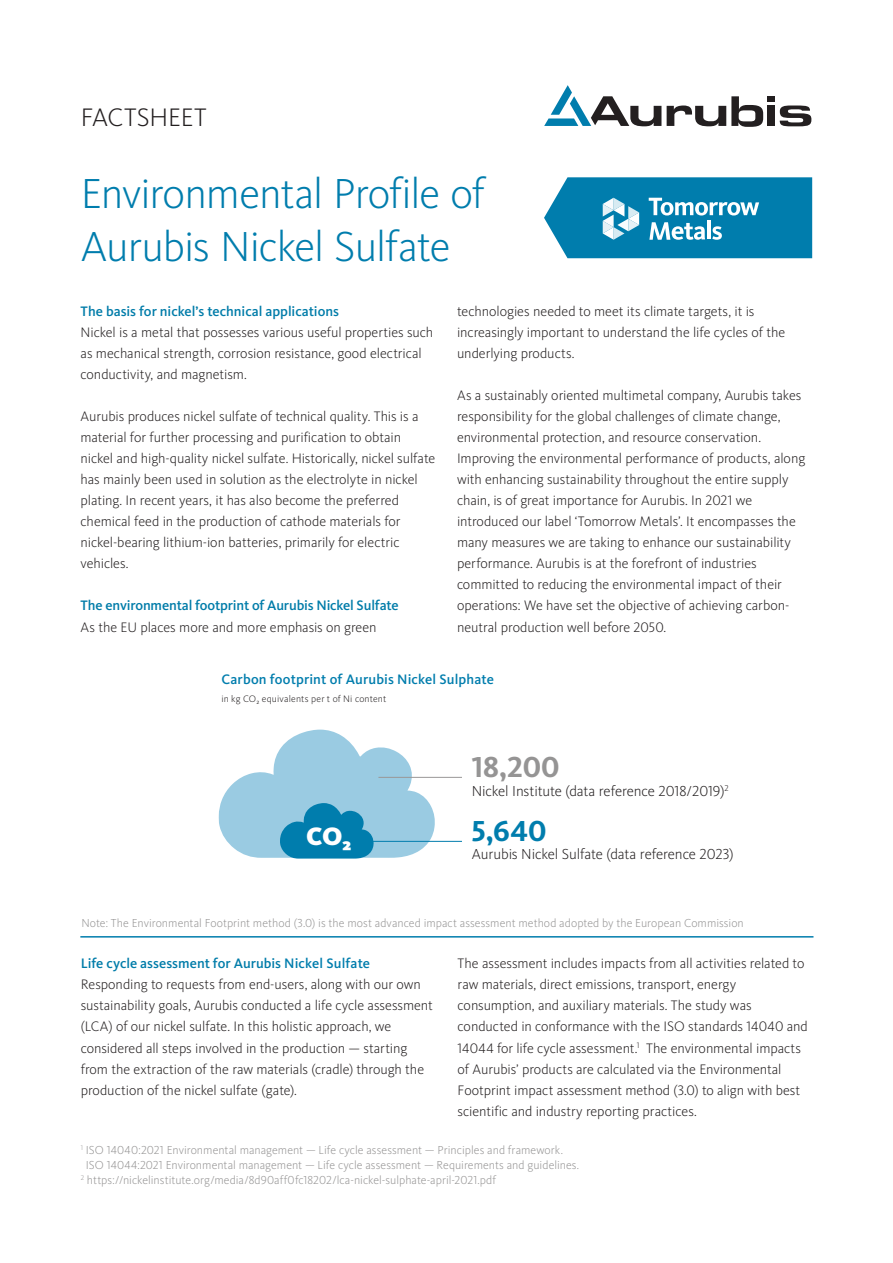
<style>
.page{position:relative;width:893px;height:1263px;background:#fff}
.page>*{position:absolute;margin:0;border:0;box-sizing:border-box;transform-origin:0 0}
.Headline{font:300 43.5px/52.7px "Kievit Pro";letter-spacing:-.025em;color:#007dad}
.Fließtext{font:700 30px "Kievit Pro";color:#959494}
.Fließtext-2{font:700 30px "Kievit Pro";color:#007dad}
.Subline{font:300 26.25px "Kievit Pro";letter-spacing:-.005em;color:#231f20}
.Zwischenüberschrift{font:900 26.1px "Kievit Pro";color:#fff}
.Infotext{font:300 15px "Kievit Pro";letter-spacing:-.01em;color:#231f20}
.Fliesstext{font:300 14.25px/21px "Kievit Pro";letter-spacing:-.005em;color:#231f20}
.Zwischen_Überschrift{font:500 14.25px "Kievit Pro";letter-spacing:-.005em;color:#007ca9}
.Zwischenüberschrift-2{font:500 14.25px "Kievit Pro";letter-spacing:.01em;color:#007dad}
.Fließtext-3{font:300 12px/15px "Kievit Pro";color:#959494}
.Einheiten{font:300 9.75px "Kievit Pro";letter-spacing:.015em;color:#231f20}
.s1{color:#007dad}
</style>
<div class="page">
<div style="left:767px;top:106px;width:8px;height:20px;background:#231f20"></div>
<div style="left:767px;top:96px;width:8px;height:6px;background:#231f20"></div>
<svg style="left:780px;top:106px;width:31px;height:20px"></svg>
<svg style="left:667px;top:96px;width:96px;height:31px"></svg>
<svg style="left:544px;top:85px;width:117px;height:41px"></svg>
<svg style="left:219px;top:730px;width:216px;height:128px"></svg>
<hr style="left:80px;top:936px;width:733px;height:1px;background:#007dad">
<hr style="left:368px;top:841px;width:94px;height:1px;background:#007dad">
<hr style="left:378px;top:777px;width:84px;height:1px;background:#999797">
<svg style="left:544px;top:177px;width:268px;height:81px;background:#258fb8"></svg>
<p class="Subline" style="left:81px;top:101px;width:127px">FACTSHEET</p>
<p class="Headline" style="left:81px;top:167px;width:406px">Environmental Profile of<br>Aurubis Nickel Sulfate</p>
<p class="Zwischen_Überschrift" style="left:81px;top:302px;width:260px">The basis for nickel’s technical applications</p>
<p class="Fliesstext" style="left:81px;top:321px;width:354px">Nickel is a metal that possesses various useful properties such as mechanical strength, corrosion resistance, good electrical conductivity, and magnetism.</p>
<p class="Fliesstext" style="left:81px;top:406px;width:356px">Aurubis produces nickel sulfate of technical quality. This is a material for further processing and purification to obtain nickel and high-quality nickel sulfate. Historically, nickel sulfate has mainly been used in solution as the electrolyte in nickel plating. In recent years, it has also become the preferred chemical feed in the production of cathode materials for nickel-bearing lithium-ion batteries, primarily for electric vehicles.</p>
<p class="Zwischen_Überschrift" style="left:81px;top:597px;width:320px">The environmental footprint of Aurubis Nickel Sulfate</p>
<p class="Fliesstext" style="left:81px;top:616px;width:298px">As the EU places more and more emphasis on green</p>
<p class="Fliesstext" style="left:457px;top:300px;width:330px">technologies needed to meet its climate targets, it is increasingly important to understand the life cycles of the underlying products.</p>
<p class="Fliesstext" style="left:457px;top:385px;width:350px">As a sustainably oriented multimetal company, Aurubis takes responsibility for the global challenges of climate change, environmental protection, and resource conservation.<br>Improving the environmental performance of products, along with enhancing sustainability throughout the entire supply chain, is of great importance for Aurubis. In 2021 we introduced our label ‘Tomorrow Metals’. It encompasses the many measures we are taking to enhance our sustainability performance. Aurubis is at the forefront of industries committed to reducing the environmental impact of their operations: We have set the objective of achieving carbon&shy;neutral production well before 2050.</p>
<p class="Zwischenüberschrift-2" style="left:221px;top:671px;width:274px">Carbon footprint of Aurubis Nickel Sulphate</p>
<p class="Einheiten" style="left:221px;top:693px;width:167px">in kg CO2 equivalents per t of Ni content</p>
<p class="Zwischenüberschrift" style="left:306px;top:821px;width:47px">CO2</p>
<p class="Fließtext" style="left:472px;top:749px;width:89px">18,200</p>
<p class="Infotext" style="left:472px;top:782px;width:258px">Nickel Institute (data reference 2018/2019)<sup>2</sup></p>
<p class="Fließtext-2" style="left:472px;top:813px;width:76px">5,640</p>
<p class="Infotext" style="left:472px;top:845px;width:263px">Aurubis Nickel Sulfate (data reference 2023)</p>
<p class="Fließtext-3" style="left:81px;top:915px;width:664px">Note: The Environmental Footprint method (3.0) is the most advanced impact assessment method adopted by the European Commission</p>
<p class="Zwischen_Überschrift" style="left:81px;top:955px;width:291px">Life cycle assessment for Aurubis <span class="s1">Nickel Sulfate</span></p>
<p class="Fliesstext" style="left:81px;top:974px;width:354px">Responding to requests from end-users, along with our own sustainability goals, Aurubis conducted a life cycle assessment (LCA) of our nickel sulfate. In this holistic approach, we considered all steps involved in the production — starting from the extraction of the raw materials (cradle) through the production of the nickel sulfate (gate).</p>
<p class="Fliesstext" style="left:458px;top:953px;width:352px">The assessment includes impacts from all activities related to raw materials, direct emissions, transport, energy consumption, and auxiliary materials. The study was conducted in conformance with the ISO standards 14040 and 14044 for life cycle assessment.<sup>1</sup> The environmental impacts of Aurubis’ products are calculated via the Environmental Footprint impact assessment method (3.0) to align with best scientific and industry reporting practices.</p>
<p class="Fließtext-3" style="left:86px;top:1142px;width:495px;text-indent:-5px"><sup>1</sup> ISO 14040:2021 Environmental management — Life cycle assessment — Principles and framework.<br>ISO 14044:2021 Environmental management — Life cycle assessment — Requirements and guidelines.</p>
<p class="Fließtext-3" style="left:81px;top:1172px;width:417px"><sup>2</sup> https://nickelinstitute.org/media/8d90aff0fc18202/lca-nickel-sulphate-april-2021.pdf</p>
</div>
